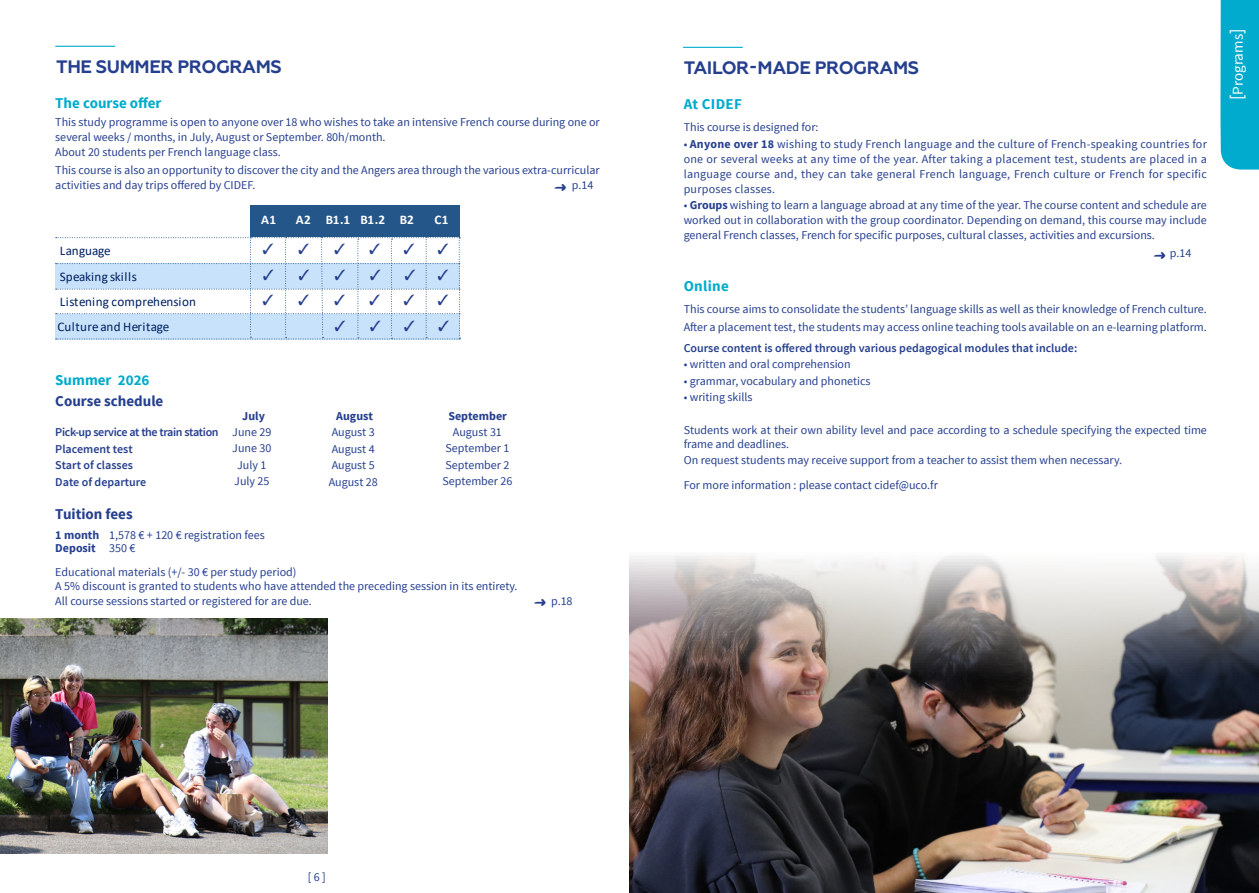
<style>
.page{position:relative;width:1259px;height:893px;background:#fff}
.page>*{position:absolute;margin:0;border:0;box-sizing:border-box;transform-origin:0 0}
.t1{font:700 18px "Geometria";letter-spacing:-.02em;color:#253f8e}
.t2{font:700 15px "Source Sans Pro";color:#00abcd}
.t3{font:700 15px "Source Sans Pro";color:#253f8e}
.t4{font:15px "Source Sans Pro";color:#fff}
.t5{font:13.2px/25.2px "Calibri";letter-spacing:.02em;color:#002060}
.t6{font:700 13.2px "Calibri";color:#fff}
.t7{font:12px/15px "Source Sans Pro";color:#253f8e}
.t8{font:600 12px "Source Sans Pro";color:#253f8e}
.t9{font:600 12px "Source Sans Pro";letter-spacing:-.03em;color:#253f8e}
.t10{font:700 12px "Source Sans Pro";color:#253f8e}
.s1{font-weight:700}
.s2{font-weight:400}
.s3{font-size:18px}
</style>
<div class="page">
<div style="left:1220px;top:0;width:39px;height:170px;background:#00abcd"></div>
<img style="left:629px;top:555px;width:630px;height:338px">
<hr style="left:55px;top:46px;width:60px;height:1px;background:#00abcd">
<div style="left:250px;top:205px;width:210px;height:34px;background:#245689"></div>
<hr style="left:683px;top:47px;width:60px;height:1px;background:#00abcd">
<img style="left:0;top:619px;width:327px;height:234px">
<svg style="left:56px;top:237px;width:404px;height:103px"></svg>
<p class="t1" style="left:56px;top:56px;width:227px">THE SUMMER PROGRAMS</p>
<p class="t2" style="left:55px;top:93px;width:108px">The course offer</p>
<p class="t7" style="left:55px;top:115px;width:546px">This study programme is open to anyone over 18 who wishes to take an intensive French course during one or several weeks / months, in July, August or September. 80h/month.</p>
<p class="t7" style="left:55px;top:145px;width:227px">About 20 students per French language class.</p>
<p class="t7" style="left:55px;top:163px;width:546px">This course is also an opportunity to discover the city and the Angers area through the various extra-curricular activities and day trips offered by CIDEF.</p>
<p class="t7" style="left:572px;top:178px;width:23px">p.14</p>
<p class="t5" style="left:57px;top:238px;width:140px">Language<br>Speaking skills<br>Listening comprehension<br>Culture and Heritage</p>
<p class="t2" style="left:55px;top:371px;width:96px">Summer 2026</p>
<p class="t3" style="left:55px;top:392px;width:110px">Course schedule</p>
<p class="t6" style="left:261px;top:211px;width:17px">A1</p>
<p class="t6" style="left:296px;top:211px;width:119px">A2 B1.1 B1.2 B2</p>
<p class="t6" style="left:434px;top:211px;width:15px">C1</p>
<p class="t10" style="left:242px;top:408px;width:24px">July</p>
<p class="t10" style="left:336px;top:408px;width:38px">August</p>
<p class="t10" style="left:448px;top:408px;width:60px">September</p>
<p class="t9" style="left:55px;top:425px;width:165px">Pick-up service at the train station</p>
<p class="t8" style="left:55px;top:441px;width:79px">Placement test</p>
<p class="t8" style="left:55px;top:458px;width:79px">Start of classes</p>
<p class="t8" style="left:55px;top:474px;width:92px">Date of departure</p>
<p class="t3" style="left:55px;top:505px;width:79px">Tuition fees</p>
<p class="t7" style="left:55px;top:528px;width:211px"><span class="s1">1 month</span> 1,578 € + 120 € registration fees</p>
<p class="t10" style="left:55px;top:541px;width:82px">Deposit <span class="s2">350 €</span></p>
<p class="t7" style="left:55px;top:565px;width:243px">Educational materials (+/- 30 € per study period)</p>
<p class="t7" style="left:55px;top:579px;width:464px">A 5% discount is granted to students who have attended the preceding session in its entirety.</p>
<p class="t7" style="left:55px;top:594px;width:258px">All course sessions started or registered for are due.</p>
<p class="t7" style="left:551px;top:594px;width:23px">p.18</p>
<p class="t7" style="left:232px;top:424px;width:41px">June 29</p>
<p class="t7" style="left:232px;top:441px;width:41px">June 30</p>
<p class="t7" style="left:237px;top:457px;width:31px">July 1</p>
<p class="t7" style="left:234px;top:474px;width:37px">July 25</p>
<p class="t7" style="left:453px;top:424px;width:50px">August 31</p>
<p class="t7" style="left:445px;top:441px;width:66px">September 1</p>
<p class="t7" style="left:445px;top:457px;width:66px">September 2</p>
<p class="t7" style="left:442px;top:474px;width:71px">September 26</p>
<p class="t7" style="left:332px;top:425px;width:45px">August 3</p>
<p class="t7" style="left:332px;top:441px;width:45px">August 4</p>
<p class="t7" style="left:332px;top:458px;width:45px">August 5</p>
<p class="t7" style="left:329px;top:474px;width:50px">August 28</p>
<p class="t1" style="left:684px;top:57px;width:237px">TAILOR-MADE PROGRAMS</p>
<p class="t2" style="left:684px;top:94px;width:60px">At CIDEF</p>
<p class="t7" style="left:684px;top:120px;width:136px">This course is designed for:</p>
<p class="t7" style="left:684px;top:137px;width:525px;text-align:justify">• <span class="s1">Anyone over 18</span> wishing to study French language and the culture of French-speaking countries for one or several weeks at any time of the year. After taking a placement test, students are placed in a language course and, they can take general French language, French culture or French for specific purposes classes.</p>
<p class="t7" style="left:684px;top:198px;width:524px;text-align:justify">• <span class="s1">Groups</span> wishing to learn a language abroad at any time of the year. The course content and schedule are worked out in collaboration with the group coordinator. Depending on demand, this course may include general French classes, French for specific purposes, cultural classes, activities and excursions.</p>
<p class="t7" style="left:1170px;top:246px;width:23px">p.14</p>
<p class="t2" style="left:684px;top:276px;width:47px">Online</p>
<p class="t7" style="left:684px;top:302px;width:524px">This course aims to consolidate the students’ language skills as well as their knowledge of French culture.</p>
<p class="t7" style="left:684px;top:320px;width:524px">After a placement test, the students may access online teaching tools available on an e-learning platform.</p>
<p class="t8" style="left:684px;top:340px;width:395px">Course content is offered through various pedagogical modules that include:</p>
<p class="t7" style="left:684px;top:357px;width:168px">• written and oral comprehension</p>
<p class="t7" style="left:684px;top:374px;width:188px">• grammar, vocabulary and phonetics</p>
<p class="t7" style="left:684px;top:390px;width:70px">• writing skills</p>
<p class="t7" style="left:684px;top:424px;width:525px;line-height:13.5px">Students work at their own ability level and pace according to a schedule specifying the expected time frame and deadlines.</p>
<p class="t7" style="left:684px;top:453px;width:440px">On request students may receive support from a teacher to assist them when necessary.</p>
<p class="t7" style="left:684px;top:478px;width:256px">For more information : please contact cidef@uco.fr</p>
<p class="t4" style="left:1228px;top:100px;width:73px;rotate:-90deg"><span class="s3">[</span>Programs<span class="s3">]</span></p>
<p class="t7" style="left:308px;top:869px;width:20px">[ 6 ]</p>
</div>
